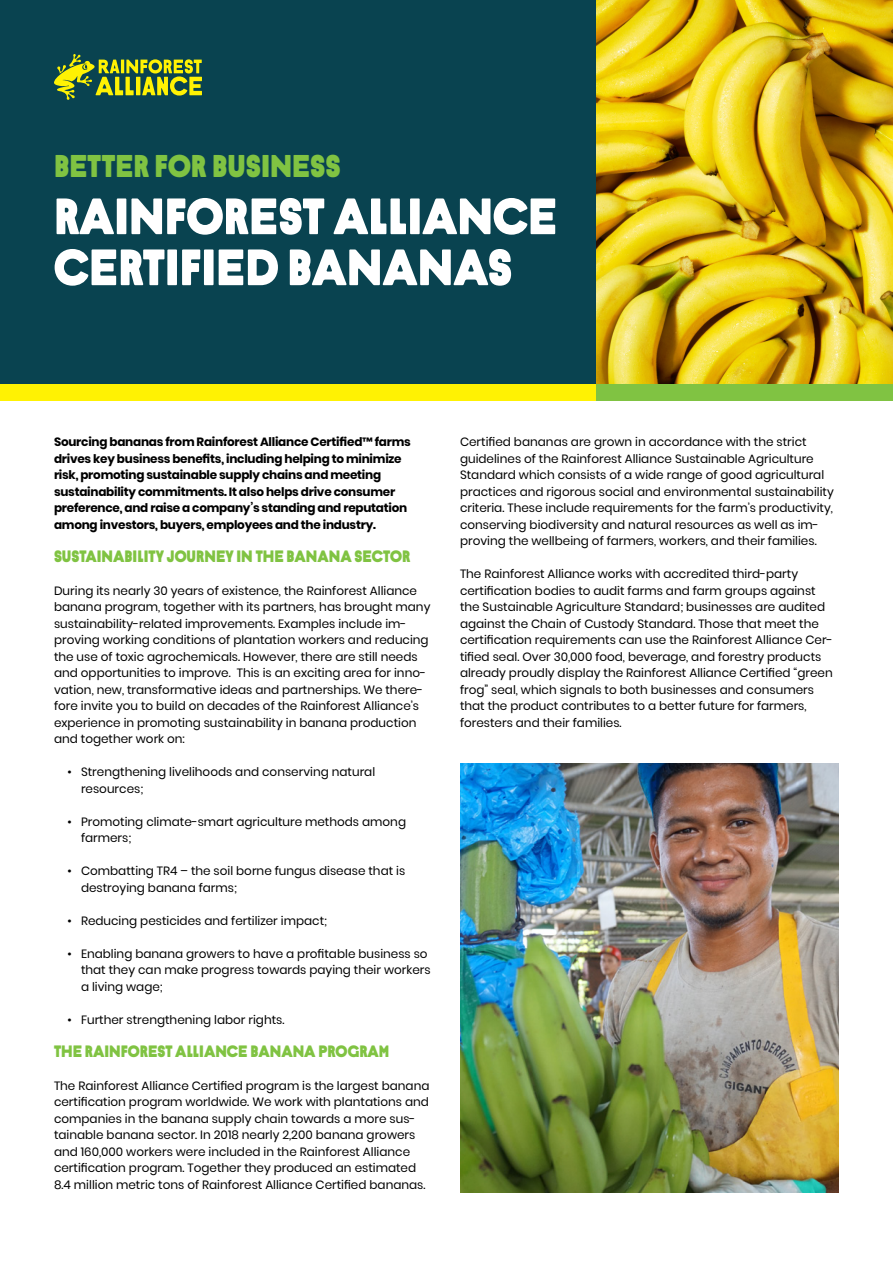
<style>
.page{position:relative;width:893px;height:1263px;background:#fff}
.page>*{position:absolute;margin:0;border:0;box-sizing:border-box;transform-origin:0 0}
.t1{font:900 51px/51px "Krana Alliance";color:#fff}
.t2{font:900 31.5px "Krana Alliance";color:#80c342}
.t3{font:900 16.5px "Krana Alliance";color:#80c342}
.t4{font:12px/16.5px "Poppins";color:#000}
.t5{font:700 12px/16.5px "Poppins";letter-spacing:-.02em;color:#000}
</style>
<div class="page">
<img style="left:595px;top:0;width:298px;height:384px">
<div style="left:0;top:0;width:595px;height:384px;background:#094350"></div>
<div style="left:595px;top:384px;width:298px;height:17px;background:#80c342"></div>
<div style="left:0;top:384px;width:595px;height:17px;background:#fff203"></div>
<svg style="left:54px;top:54px;width:148px;height:46px"></svg>
<img style="left:460px;top:763px;width:379px;height:430px">
<h2 class="t2" style="left:54px;top:145px;width:119px">BETTER FOR</h2>
<h2 class="t2" style="left:212px;top:145px;width:130px">BUSINESS</h2>
<h1 class="t1" style="left:54px;top:190px;width:505px">RAINFOREST ALLIANCE<br>CERTIFIED BANANAS</h1>
<p class="t5" style="left:54px;top:434px;width:358px">Sourcing bananas from Rainforest Alliance Certified™ farms drives key business benefits, including helping to minimize risk, promoting sustainable supply chains and meeting sustainability commitments. It also helps drive consumer preference, and raise a company’s standing and reputation among investors, buyers, employees and the industry.</p>
<h3 class="t3" style="left:54px;top:545px;width:358px">SUSTAINABILITY JOURNEY IN THE BANANA SECTOR</h3>
<p class="t4" style="left:54px;top:582px;width:378px">During its nearly 30 years of existence, the Rainforest Alliance banana program, together with its partners, has brought many sustainability-related improvements. Examples include im&shy;proving working conditions of plantation workers and reducing the use of toxic agrochemicals. However, there are still needs and opportunities to improve. This is an exciting area for inno&shy;vation, new, transformative ideas and partnerships. We there&shy;fore invite you to build on decades of the Rainforest Alliance’s experience in promoting sustainability in banana production and together work on:</p>
<p class="t4" style="left:81px;top:764px;width:296px;text-indent:-14px">• Strengthening livelihoods and conserving natural resources;</p>
<p class="t4" style="left:81px;top:813px;width:327px;text-indent:-14px">• Promoting climate-smart agriculture methods among farmers;</p>
<p class="t4" style="left:81px;top:863px;width:326px;text-indent:-14px">• Combatting TR4 – the soil borne fungus disease that is destroying banana farms;</p>
<p class="t4" style="left:68px;top:912px;width:261px">• Reducing pesticides and fertilizer impact;</p>
<p class="t4" style="left:81px;top:945px;width:351px;text-indent:-14px">• Enabling banana growers to have a profitable business so that they can make progress towards paying their workers a living wage;</p>
<p class="t4" style="left:68px;top:1011px;width:218px">• Further strengthening labor rights.</p>
<h3 class="t3" style="left:54px;top:1040px;width:337px">THE RAINFOREST ALLIANCE BANANA PROGRAM</h3>
<p class="t4" style="left:54px;top:1077px;width:377px">The Rainforest Alliance Certified program is the largest banana certification program worldwide. We work with plantations and companies in the banana supply chain towards a more sus&shy;tainable banana sector. In 2018 nearly 2,200 banana growers and 160,000 workers were included in the Rainforest Alliance certification program. Together they produced an estimated 8.4 million metric tons of Rainforest Alliance Certified bananas.</p>
<p class="t4" style="left:460px;top:434px;width:375px">Certified bananas are grown in accordance with the strict guidelines of the Rainforest Alliance Sustainable Agriculture Standard which consists of a wide range of good agricultural practices and rigorous social and environmental sustainability criteria. These include requirements for the farm’s productivity, conserving biodiversity and natural resources as well as im&shy;proving the wellbeing of farmers, workers, and their families.</p>
<p class="t4" style="left:460px;top:566px;width:374px">The Rainforest Alliance works with accredited third-party certification bodies to audit farms and farm groups against the Sustainable Agriculture Standard; businesses are audited against the Chain of Custody Standard. Those that meet the certification requirements can use the Rainforest Alliance Cer&shy;tified seal. Over 30,000 food, beverage, and forestry products already proudly display the Rainforest Alliance Certified “green frog” seal, which signals to both businesses and consumers that the product contributes to a better future for farmers, foresters and their families.</p>
</div>
